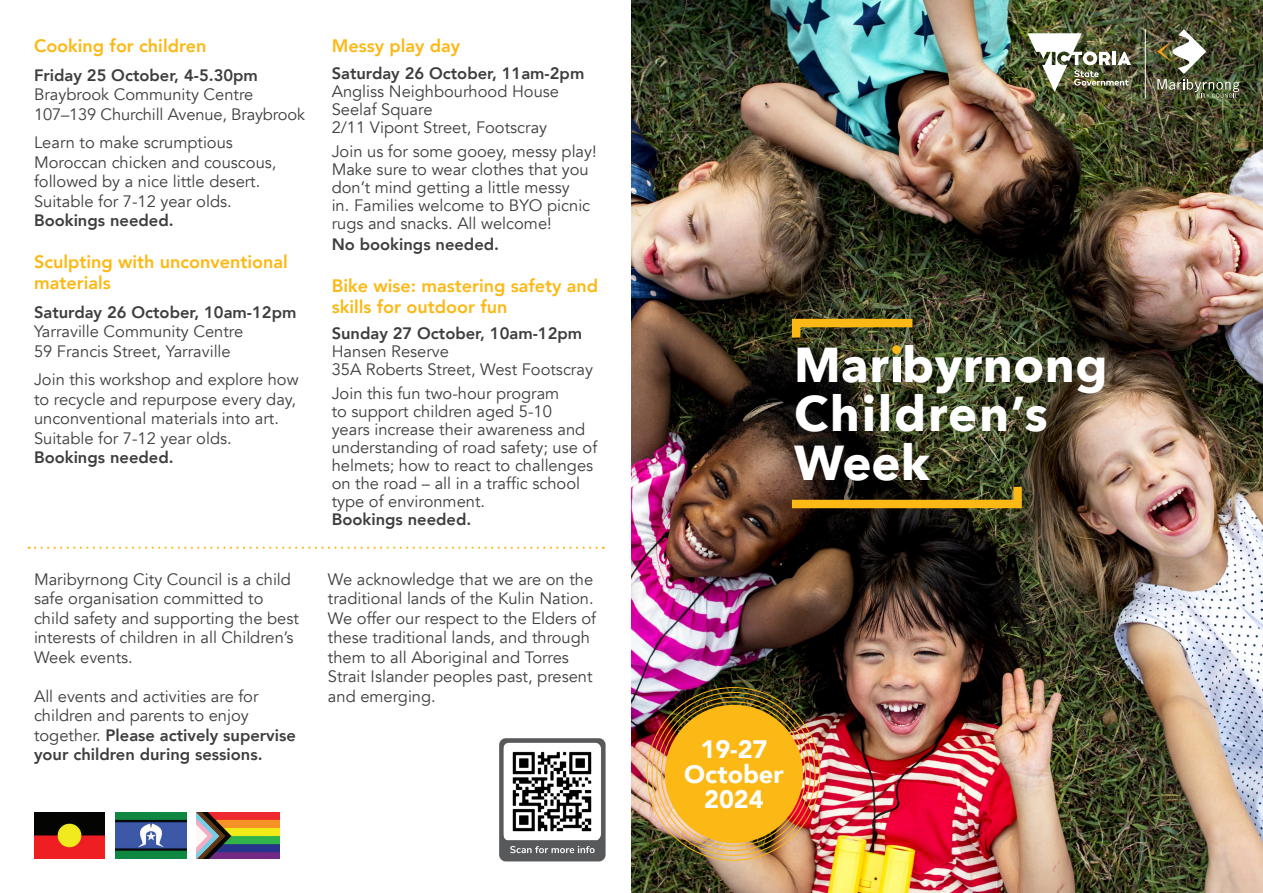
<style>
.page{position:relative;width:1263px;height:893px;background:#fff}
.page>*{position:absolute;margin:0;border:0;box-sizing:border-box;transform-origin:0 0}
.t1{font:700 48.9px "Avenir Next";letter-spacing:.01em;color:#fff}
.t2{font:700 48.9px "Avenir Next";letter-spacing:.035em;color:#fff}
.t3{font:900 25.2px/25.2px "Avenir";color:#fff;text-align:center}
.t4{font:800 18px/21px "Avenir";color:#fcb814}
.t5{font:16.5px/19.5px "Avenir";color:#3e3e3f}
.t6{font:800 16.5px/18px "Avenir";color:#3e3e3f}
.s1{font-weight:800}
.s2{font-weight:400}
</style>
<div class="page">
<svg style="left:29px;top:547px;width:575px;height:2px"></svg>
<img style="left:34px;top:812px;width:70px;height:47px">
<img style="left:116px;top:812px;width:70px;height:47px">
<img style="left:196px;top:812px;width:84px;height:47px">
<img style="left:499px;top:738px;width:107px;height:124px">
<img style="left:504px;top:743px;width:96px;height:97px">
<img style="left:631px;top:0;width:632px;height:893px">
<div style="left:665px;top:705px;width:138px;height:138px;background:#fcb814;border-radius:50%"></div>
<svg style="left:783px;top:478px;width:243px;height:34px;background:#5c4815"></svg>
<div style="left:893px;top:357px;width:7px;height:25px;background:#fff"></div>
<img style="left:788px;top:315px;width:133px;height:39px">
<img style="left:1157px;top:29px;width:82px;height:69px">
<img style="left:1027px;top:33px;width:104px;height:59px">
<hr style="left:1145px;top:29px;width:1px;height:69px;background:#fff">
<p class="t4" style="left:34px;top:35px;width:174px">Cooking for children</p>
<p class="t6" style="left:34px;top:66px;width:225px">Friday 25 October, 4-5.30pm</p>
<p class="t5" style="left:34px;top:85px;width:221px">Braybrook Community Centre</p>
<p class="t5" style="left:34px;top:104px;width:273px">107–139 Churchill Avenue, Braybrook</p>
<p class="t5" style="left:34px;top:133px;width:244px">Learn to make scrumptious<br>Moroccan chicken and couscous, followed by a nice little desert.<br>Suitable for 7-12 year olds.</p>
<p class="t6" style="left:34px;top:211px;width:141px">Bookings needed.</p>
<p class="t4" style="left:34px;top:251px;width:255px">Sculpting with unconventional materials</p>
<p class="t6" style="left:34px;top:303px;width:264px">Saturday 26 October, 10am-12pm</p>
<p class="t5" style="left:34px;top:322px;width:211px">Yarraville Community Centre</p>
<p class="t5" style="left:34px;top:341px;width:198px">59 Francis Street, Yarraville</p>
<p class="t5" style="left:34px;top:370px;width:266px">Join this workshop and explore how to recycle and repurpose every day, unconventional materials into art.<br>Suitable for 7-12 year olds.</p>
<p class="t6" style="left:34px;top:448px;width:141px">Bookings needed.</p>
<p class="t5" style="left:34px;top:569px;width:266px">Maribyrnong City Council is a child safe organisation committed to child safety and supporting the best interests of children in all Children’s<br>Week events.</p>
<p class="t5" style="left:34px;top:686px;width:263px">All events and activities are for children and parents to enjoy together. <span class="s1">Please actively supervise your children during sessions.</span></p>
<p class="t4" style="left:332px;top:35px;width:130px">Messy play day</p>
<p class="t6" style="left:332px;top:64px;width:254px">Saturday 26 October, 11am-2pm</p>
<p class="t5" style="left:332px;top:83px;width:229px;line-height:18px">Angliss Neighbourhood House<br>Seelaf Square</p>
<p class="t5" style="left:332px;top:118px;width:217px">2/11 Vipont Street, Footscray</p>
<p class="t5" style="left:332px;top:143px;width:267px;line-height:18px">Join us for some gooey, messy play!<br>Make sure to wear clothes that you don’t mind getting a little messy<br>in. Families welcome to BYO picnic rugs and snacks. All welcome!</p>
<p class="t6" style="left:332px;top:235px;width:169px">No bookings needed.</p>
<p class="t4" style="left:332px;top:275px;width:268px">Bike wise: mastering safety and skills for outdoor fun</p>
<p class="t6" style="left:332px;top:324px;width:252px">Sunday 27 October, 10am-12pm<br><span class="s2">Hansen Reserve</span></p>
<p class="t5" style="left:332px;top:359px;width:263px">35A Roberts Street, West Footscray</p>
<p class="t5" style="left:332px;top:384px;width:267px;line-height:18px">Join this fun two-hour program<br>to support children aged 5-10<br>years increase their awareness and understanding of road safety; use of helmets; how to react to challenges on the road – all in a traffic school type of environment.</p>
<p class="t6" style="left:332px;top:510px;width:141px">Bookings needed.</p>
<p class="t5" style="left:328px;top:569px;width:270px">We acknowledge that we are on the traditional lands of the Kulin Nation.<br>We offer our respect to the Elders of these traditional lands, and through them to all Aboriginal and Torres<br>Strait Islander peoples past, present and emerging.</p>
<p class="t1" style="left:794px;top:322px;width:315px">Mar byrnong</p>
<p class="t2" style="left:794px;top:371px;width:255px">Children’s</p>
<p class="t1" style="left:794px;top:421px;width:137px">Week</p>
<p class="t3" style="left:684px;top:736px;width:101px">19-27<br>October<br>2024</p>
</div>
